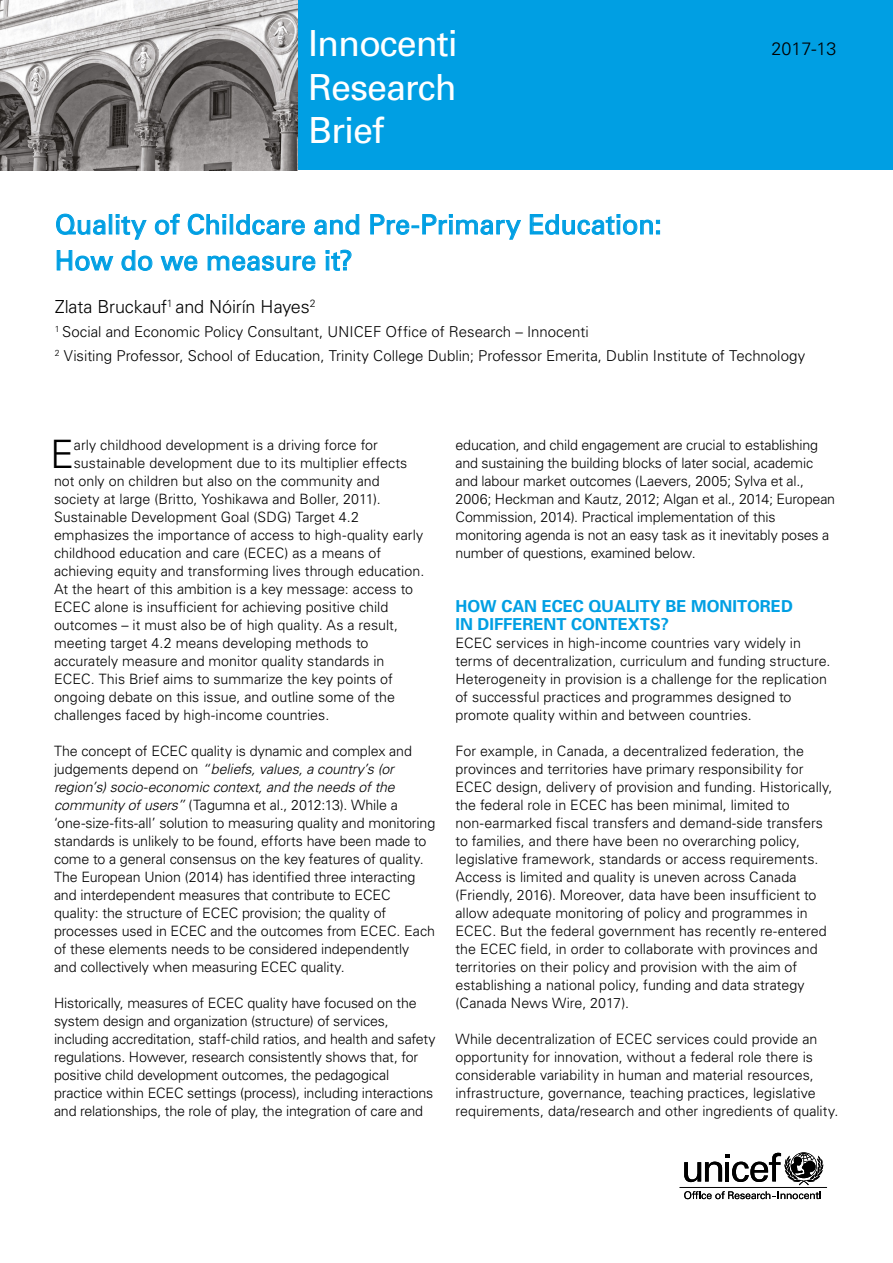
<style>
.page{position:relative;width:893px;height:1263px;background:#fff}
.page>*{position:absolute;margin:0;border:0;box-sizing:border-box;transform-origin:0 0}
.t1{font:300 39.15px "Univers";color:#000}
.t2{font:36px/43.8px "Univers";letter-spacing:-.03em;color:#fff;text-align:justify}
.t3{font:27px/36px "Univers";letter-spacing:-.005em;color:#009fe3}
.t4{font:300 18px "Univers";letter-spacing:-.005em;color:#000}
.t5{font:700 16.5px/18px "Univers";color:#009fe3}
.t6{font:300 15px/24px "Univers";color:#000}
.t7{font:300 14.25px/18px "Univers";color:#000}
.s1{font-style:italic}
</style>
<div class="page">
<div style="left:0;top:0;width:893px;height:170px;background:#009fe3"></div>
<img style="left:0;top:0;width:298px;height:170px">
<svg style="left:56px;top:213px;width:50px;height:22px"></svg>
<div style="left:109px;top:214px;width:3px;height:20px;border:1px solid #009fe3"></div>
<svg style="left:116px;top:214px;width:31px;height:26px"></svg>
<svg style="left:155px;top:213px;width:25px;height:22px"></svg>
<svg style="left:187px;top:213px;width:39px;height:22px"></svg>
<svg style="left:236px;top:214px;width:69px;height:21px"></svg>
<svg style="left:314px;top:214px;width:46px;height:21px"></svg>
<svg style="left:370px;top:214px;width:151px;height:26px"></svg>
<svg style="left:530px;top:214px;width:130px;height:21px"></svg>
<svg style="left:56px;top:250px;width:58px;height:21px"></svg>
<svg style="left:121px;top:250px;width:32px;height:21px"></svg>
<svg style="left:160px;top:255px;width:38px;height:16px"></svg>
<svg style="left:207px;top:255px;width:109px;height:16px"></svg>
<svg style="left:326px;top:249px;width:26px;height:22px"></svg>
<svg style="left:684px;top:1191px;width:137px;height:8px"></svg>
<hr style="left:679px;top:1187px;width:148px;height:1px;background:#000">
<svg style="left:684px;top:1152px;width:139px;height:33px"></svg>
<h2 class="t2" style="left:308px;top:21px;width:151px">Innocenti Research Brief</h2>
<p class="t4" style="left:771px;top:38px;width:67px">2017-13</p>
<h3 class="t3" style="left:55px;top:206px;width:608px">Quality of Childcare and Pre-Primary Education:<br>How do we measure it?</h3>
<p class="t4" style="left:55px;top:296px;width:262px">Zlata Bruckauf<sup>1</sup> and Nóirín Hayes<sup>2</sup></p>
<p class="t6" style="left:55px;top:319px;width:752px"><sup>1</sup> Social and Economic Policy Consultant, UNICEF Office of Research – Innocenti<br><sup>2</sup> Visiting Professor, School of Education, Trinity College Dublin; Professor Emerita, Dublin Institute of Technology</p>
<h1 class="t1" style="left:50px;top:431px;width:25px">E</h1>
<p class="t7" style="left:74px;top:436px;width:306px">arly childhood development is a driving force for</p>
<p class="t7" style="left:74px;top:454px;width:335px">sustainable development due to its multiplier effects</p>
<p class="t7" style="left:54px;top:472px;width:327px">not only on children but also on the community and</p>
<p class="t7" style="left:54px;top:490px;width:328px">society at large (Britto, Yoshikawa and Boller, 2011).</p>
<p class="t7" style="left:54px;top:508px;width:307px">Sustainable Development Goal (SDG) Target 4.2</p>
<p class="t7" style="left:54px;top:526px;width:371px">emphasizes the importance of access to high-quality early</p>
<p class="t7" style="left:54px;top:544px;width:329px">childhood education and care (ECEC) as a means of</p>
<p class="t7" style="left:54px;top:562px;width:372px">achieving equity and transforming lives through education.</p>
<p class="t7" style="left:54px;top:580px;width:361px">At the heart of this ambition is a key message: access to</p>
<p class="t7" style="left:54px;top:598px;width:336px">ECEC alone is insufficient for achieving positive child</p>
<p class="t7" style="left:54px;top:616px;width:346px">outcomes – it must also be of high quality. As a result,</p>
<p class="t7" style="left:54px;top:634px;width:316px">meeting target 4.2 means developing methods to</p>
<p class="t7" style="left:54px;top:652px;width:332px">accurately measure and monitor quality standards in</p>
<p class="t7" style="left:54px;top:670px;width:340px">ECEC. This Brief aims to summarize the key points of</p>
<p class="t7" style="left:54px;top:688px;width:343px">ongoing debate on this issue, and outline some of the</p>
<p class="t7" style="left:54px;top:706px;width:277px">challenges faced by high-income countries.</p>
<p class="t7" style="left:54px;top:742px;width:383px">The concept of ECEC quality is dynamic and complex and judgements depend on <span class="s1">“beliefs, values, a country’s (or region’s) socio-economic context, and the needs of the community of users”</span> (Tagumna et al., 2012:13). While a ‘one-size-fits-all’ solution to measuring quality and monitoring standards is unlikely to be found, efforts have been made to come to a general consensus on the key features of quality.<br>The European Union (2014) has identified three interacting and interdependent measures that contribute to ECEC quality: the structure of ECEC provision; the quality of processes used in ECEC and the outcomes from ECEC. Each of these elements needs to be considered independently and collectively when measuring ECEC quality.</p>
<p class="t7" style="left:54px;top:993px;width:383px">Historically, measures of ECEC quality have focused on the system design and organization (structure) of services, including accreditation, staff-child ratios, and health and safety regulations. However, research consistently shows that, for positive child development outcomes, the pedagogical practice within ECEC settings (process), including interactions and relationships, the role of play, the integration of care and</p>
<p class="t7" style="left:455px;top:435px;width:381px">education, and child engagement are crucial to establishing and sustaining the building blocks of later social, academic and labour market outcomes (Laevers, 2005; Sylva et al., 2006; Heckman and Kautz, 2012; Algan et al., 2014; European Commission, 2014). Practical implementation of this monitoring agenda is not an easy task as it inevitably poses a number of questions, examined below.</p>
<p class="t5" style="left:455px;top:597px;width:339px">HOW CAN ECEC QUALITY BE MONITORED<br>IN DIFFERENT CONTEXTS?</p>
<p class="t7" style="left:455px;top:634px;width:377px">ECEC services in high-income countries vary widely in terms of decentralization, curriculum and funding structure.<br>Heterogeneity in provision is a challenge for the replication of successful practices and programmes designed to promote quality within and between countries.</p>
<p class="t7" style="left:455px;top:742px;width:378px">For example, in Canada, a decentralized federation, the provinces and territories have primary responsibility for ECEC design, delivery of provision and funding. Historically, the federal role in ECEC has been minimal, limited to non-earmarked fiscal transfers and demand-side transfers to families, and there have been no overarching policy, legislative framework, standards or access requirements.<br>Access is limited and quality is uneven across Canada (Friendly, 2016). Moreover, data have been insufficient to allow adequate monitoring of policy and programmes in ECEC. But the federal government has recently re-entered the ECEC field, in order to collaborate with provinces and territories on their policy and provision with the aim of establishing a national policy, funding and data strategy (Canada News Wire, 2017).</p>
<p class="t7" style="left:455px;top:1030px;width:384px">While decentralization of ECEC services could provide an opportunity for innovation, without a federal role there is considerable variability in human and material resources, infrastructure, governance, teaching practices, legislative requirements, data/research and other ingredients of quality.</p>
</div>
